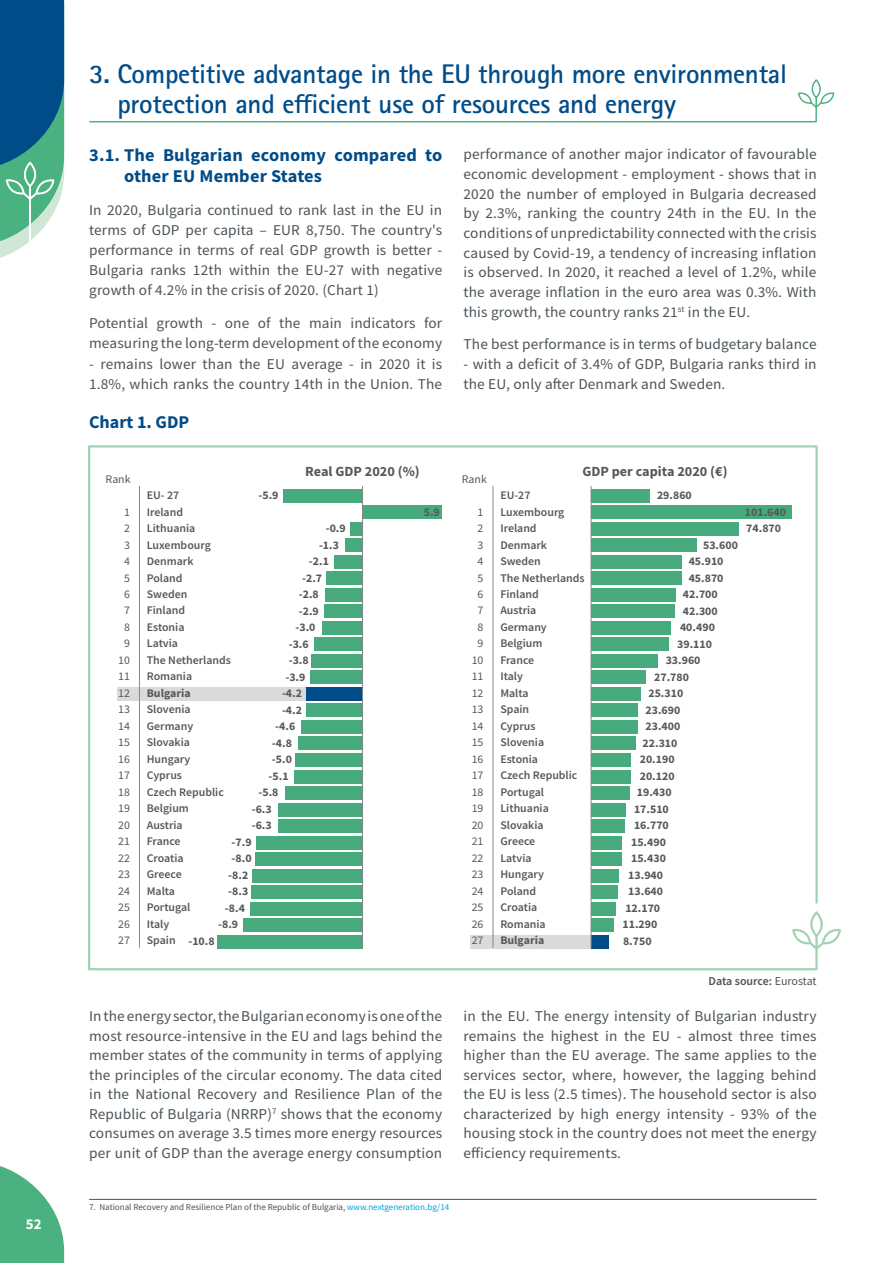
<style>
.page{position:relative;width:893px;height:1263px;background:#fff}
.page>*{position:absolute;margin:0;border:0;box-sizing:border-box;transform-origin:0 0}
.t1{font:700 27px/30px "Rotis Sans Serif W1 G";letter-spacing:-.01em;color:#004c89}
.t2{font:700 18px/20.2px "Source Sans Pro";letter-spacing:.01em;color:#004c89}
.t3{font:15px/19.5px "Source Sans Pro";letter-spacing:.01em;color:#4c5459;text-align:justify}
.t4{font:700 15px "Source Sans Pro";color:#fff}
.t5{font:700 13.95px "Source Sans Pro";color:#58585a}
.t6{font:600 12px "Source Sans Pro";letter-spacing:-.005em;color:#4c5459}
.t7{font:600 11.7px/16.5px "Source Sans Pro";color:#58585a}
.t8{font:700 11.7px/16.5px "Source Sans Pro";color:#58585a}
.t9{font:11.7px/16.5px "Source Sans Pro";color:#58585a;text-align:center}
.t10{font:9px "Source Sans Pro";color:#4c5459}
.s1{font-weight:400}
.s2{color:#00a5db}
</style>
<div class="page">
<svg style="left:0;top:1166px;width:64px;height:97px"></svg>
<svg style="left:0;top:0;width:64px;height:258px;background:#3c8497"></svg>
<svg style="left:89px;top:79px;width:746px;height:44px"></svg>
<hr style="left:89px;top:1199px;width:727px;height:1px;background:#4c5459">
<svg style="left:88px;top:445px;width:730px;height:526px"></svg>
<svg style="left:790px;top:909px;width:51px;height:43px"></svg>
<p class="t4" style="left:26px;top:1219px;width:17px">52</p>
<h1 class="t1" style="left:117px;top:61px;width:671px;text-indent:-28px">3. Competitive advantage in the EU through more environmental protection and efficient use of resources and energy</h1>
<p class="t2" style="left:124px;top:147px;width:319px;text-indent:-35px">3.1. The Bulgarian economy compared to other EU Member States</p>
<p class="t3" style="left:89px;top:201px;width:355px;line-height:20.2px">In 2020, Bulgaria continued to rank last in the EU in terms of GDP per capita – EUR 8,750. The country's performance in terms of real GDP growth is better - Bulgaria ranks 12th within the EU-27 with negative growth of 4.2% in the crisis of 2020. (Chart 1)</p>
<p class="t3" style="left:89px;top:314px;width:354px;line-height:20.2px">Potential growth - one of the main indicators for measuring the long-term development of the economy</p>
<p class="t3" style="left:89px;top:355px;width:354px;line-height:20.2px">- remains lower than the EU average - in 2020 it is<br>1.8%, which ranks the country 14th in the Union. The</p>
<p class="t3" style="left:463px;top:146px;width:355px">performance of another major indicator of favourable economic development - employment - shows that in 2020 the number of employed in Bulgaria decreased by 2.3%, ranking the country 24th in the EU. In the conditions of unpredictability connected with the crisis caused by Covid-19, a tendency of increasing inflation is observed. In 2020, it reached a level of 1.2%, while the average inflation in the euro area was 0.3%. With this growth, the country ranks 21<sup>st</sup> in the EU.</p>
<p class="t3" style="left:463px;top:336px;width:354px">The best performance is in terms of budgetary balance</p>
<p class="t3" style="left:463px;top:356px;width:354px">- with a deficit of 3.4% of GDP, Bulgaria ranks third in the EU, only after Denmark and Sweden.</p>
<p class="t2" style="left:89px;top:413px;width:102px">Chart 1. GDP</p>
<p class="t9" style="left:106px;top:471px;width:27px">Rank</p>
<p class="t5" style="left:305px;top:466px;width:116px">Real GDP 2020 (%)</p>
<p class="t5" style="left:582px;top:466px;width:147px">GDP per capita 2020 (€)</p>
<p class="t9" style="left:462px;top:471px;width:27px">Rank</p>
<p class="t9" style="left:118px;top:504px;width:13px">1<br>2<br>3<br>4<br>5<br>6<br>7<br>8<br>9<br>10<br>11<br>12<br>13<br>14<br>15<br>16<br>17<br>18<br>19<br>20<br>21<br>22<br>23<br>24<br>25<br>26<br>27</p>
<p class="t7" style="left:147px;top:488px;width:86px">EU- 27<br>Ireland<br>Lithuania<br>Luxembourg<br>Denmark<br>Poland<br>Sweden<br>Finland<br>Estonia<br>Latvia<br>The Netherlands<br>Romania</p>
<p class="t8" style="left:147px;top:686px;width:45px">Bulgaria</p>
<p class="t7" style="left:147px;top:702px;width:79px">Slovenia<br>Germany<br>Slovakia<br>Hungary<br>Cyprus<br>Czech Republic<br>Belgium<br>Austria<br>France<br>Croatia<br>Greece<br>Malta<br>Portugal<br>Italy<br>Spain</p>
<p class="t8" style="left:258px;top:488px;width:22px">-5.9</p>
<p class="t8" style="left:326px;top:521px;width:22px">-0.9</p>
<p class="t8" style="left:319px;top:537px;width:22px">-1.3</p>
<p class="t8" style="left:309px;top:554px;width:22px">-2.1</p>
<p class="t8" style="left:302px;top:571px;width:22px">-2.7</p>
<p class="t8" style="left:299px;top:587px;width:22px">-2.8</p>
<p class="t8" style="left:299px;top:604px;width:22px">-2.9</p>
<p class="t8" style="left:295px;top:620px;width:22px">-3.0</p>
<p class="t8" style="left:289px;top:637px;width:22px">-3.6</p>
<p class="t8" style="left:289px;top:653px;width:22px">-3.8</p>
<p class="t8" style="left:285px;top:670px;width:22px">-3.9</p>
<p class="t8" style="left:282px;top:686px;width:22px">-4.2</p>
<p class="t8" style="left:282px;top:703px;width:22px">-4.2</p>
<p class="t8" style="left:275px;top:719px;width:22px">-4.6</p>
<p class="t8" style="left:272px;top:736px;width:22px">-4.8</p>
<p class="t8" style="left:272px;top:752px;width:22px">-5.0</p>
<p class="t8" style="left:268px;top:769px;width:22px">-5.1</p>
<p class="t8" style="left:258px;top:785px;width:22px">-5.8</p>
<p class="t8" style="left:252px;top:802px;width:22px">-6.3</p>
<p class="t8" style="left:252px;top:818px;width:22px">-6.3</p>
<p class="t8" style="left:232px;top:835px;width:22px">-7.9</p>
<p class="t8" style="left:232px;top:851px;width:22px">-8.0</p>
<p class="t8" style="left:228px;top:868px;width:22px">-8.2</p>
<p class="t8" style="left:228px;top:884px;width:22px">-8.3</p>
<p class="t8" style="left:225px;top:901px;width:22px">-8.4</p>
<p class="t8" style="left:218px;top:917px;width:22px">-8.9</p>
<p class="t8" style="left:188px;top:934px;width:28px">-10.8</p>
<p class="t8" style="left:424px;top:504px;width:18px">5.9</p>
<p class="t9" style="left:472px;top:504px;width:13px">1<br>2<br>3<br>4<br>5<br>6<br>7<br>8<br>9<br>10<br>11<br>12<br>13<br>14<br>15<br>16<br>17<br>18<br>19<br>20<br>21<br>22<br>23<br>24<br>25<br>26<br>27</p>
<p class="t7" style="left:500px;top:488px;width:86px">EU-27<br>Luxembourg<br>Ireland<br>Denmark<br>Sweden<br>The Netherlands<br>Finland<br>Austria<br>Germany<br>Belgium<br>France<br>Italy<br>Malta<br>Spain<br>Cyprus<br>Slovenia<br>Estonia<br>Czech Republic<br>Portugal<br>Lithuania<br>Slovakia<br>Greece<br>Latvia<br>Hungary<br>Poland<br>Croatia<br>Romania</p>
<p class="t8" style="left:500px;top:933px;width:45px">Bulgaria</p>
<p class="t8" style="left:657px;top:488px;width:36px">29.860</p>
<p class="t8" style="left:745px;top:504px;width:43px">101.640<br>74.870</p>
<p class="t8" style="left:703px;top:537px;width:36px">53.600</p>
<p class="t8" style="left:688px;top:554px;width:36px">45.910</p>
<p class="t8" style="left:688px;top:571px;width:36px">45.870</p>
<p class="t8" style="left:683px;top:587px;width:36px">42.700</p>
<p class="t8" style="left:683px;top:604px;width:36px">42.300</p>
<p class="t8" style="left:680px;top:620px;width:36px">40.490</p>
<p class="t8" style="left:677px;top:637px;width:36px">39.110</p>
<p class="t8" style="left:665px;top:653px;width:36px">33.960</p>
<p class="t8" style="left:654px;top:670px;width:36px">27.780</p>
<p class="t8" style="left:648px;top:686px;width:36px">25.310</p>
<p class="t8" style="left:645px;top:703px;width:36px">23.690</p>
<p class="t8" style="left:645px;top:719px;width:36px">23.400</p>
<p class="t8" style="left:642px;top:736px;width:36px">22.310</p>
<p class="t8" style="left:639px;top:752px;width:36px">20.190</p>
<p class="t8" style="left:639px;top:769px;width:36px">20.120</p>
<p class="t8" style="left:637px;top:785px;width:36px">19.430</p>
<p class="t8" style="left:634px;top:802px;width:36px">17.510</p>
<p class="t8" style="left:634px;top:818px;width:36px">16.770</p>
<p class="t8" style="left:631px;top:835px;width:36px">15.490</p>
<p class="t8" style="left:631px;top:851px;width:36px">15.430</p>
<p class="t8" style="left:628px;top:868px;width:36px">13.940</p>
<p class="t8" style="left:628px;top:884px;width:36px">13.640</p>
<p class="t8" style="left:625px;top:901px;width:36px">12.170</p>
<p class="t8" style="left:622px;top:917px;width:36px">11.290</p>
<p class="t8" style="left:623px;top:934px;width:30px">8.750</p>
<p class="t6" style="left:708px;top:977px;width:109px">Data source: <span class="s1">Eurostat</span></p>
<p class="t3" style="left:89px;top:1008px;width:355px">In the energy sector, the Bulgarian economy is one of the most resource-intensive in the EU and lags behind the member states of the community in terms of applying the principles of the circular economy. The data cited in the National Recovery and Resilience Plan of the Republic of Bulgaria (NRRP)<sup>7</sup> shows that the economy consumes on average 3.5 times more energy resources per unit of GDP than the average energy consumption</p>
<p class="t3" style="left:463px;top:1008px;width:354px">in the EU. The energy intensity of Bulgarian industry remains the highest in the EU - almost three times higher than the EU average. The same applies to the services sector, where, however, the lagging behind the EU is less (2.5 times). The household sector is also characterized by high energy intensity - 93% of the housing stock in the country does not meet the energy efficiency requirements.</p>
<p class="t10" style="left:89px;top:1204px;width:362px">7. National Recovery and Resilience Plan of the Republic of Bulgaria, <span class="s2">www.nextgeneration.bg/14</span></p>
</div>
